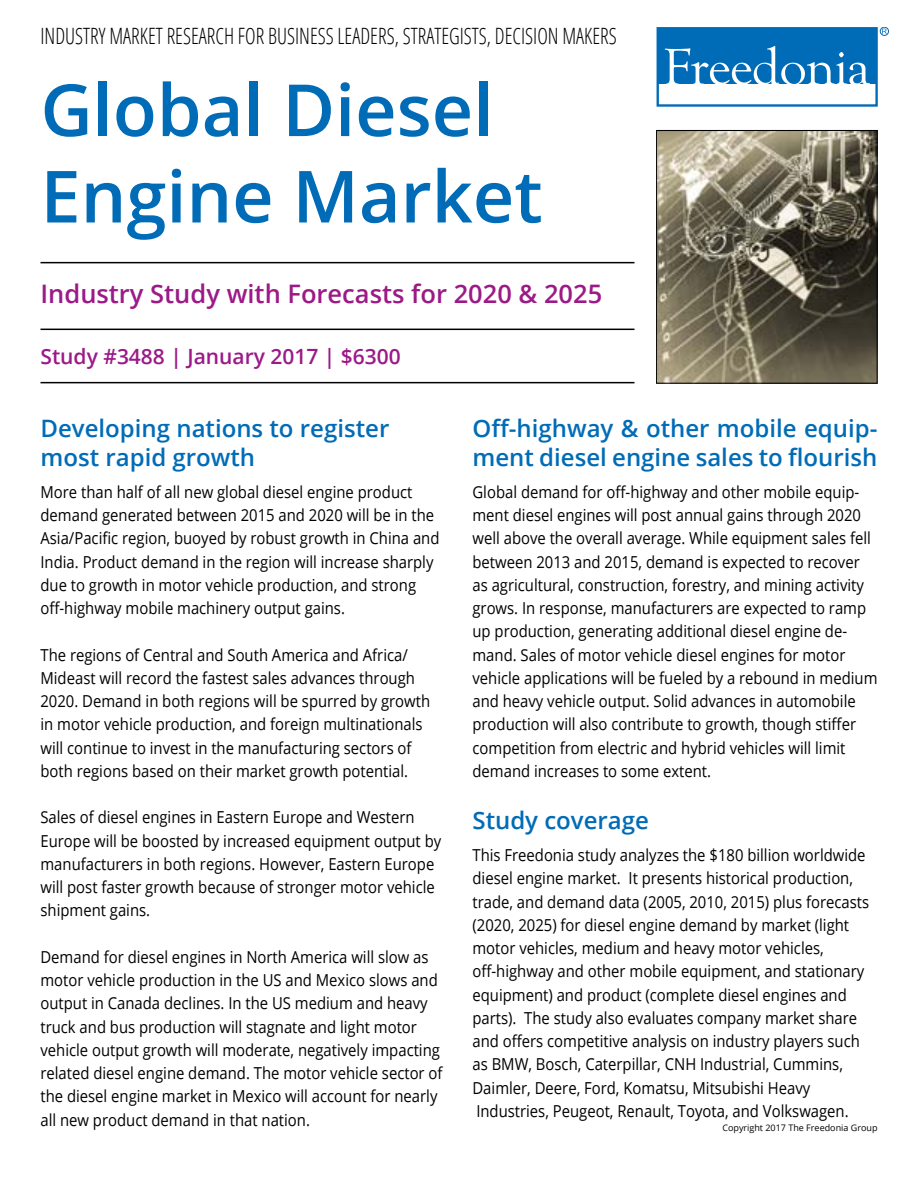
<style>
.page{position:relative;width:918px;height:1188px;background:#fff}
.page>*{position:absolute;margin:0;border:0;box-sizing:border-box;transform-origin:0 0}
.t1{font:600 72px/86.4px "Open Sans";color:#006cb7}
.t2{font:600 25.5px "Open Sans";color:#9c1a87}
.t3{font:600 24px/28.8px "Open Sans";color:#006cb7}
.t4{font:300 condensed 22.5px "Open Sans";color:#000;scale:.9 1}
.t5{font:600 21px "Open Sans";color:#9c1a87}
.t6{font:16.5px/23.2px "Open Sans";color:#000;scale:.9 1}
.t7{font:9px "Open Sans";color:#000}
</style>
<div class="page">
<hr style="left:40px;top:262px;width:594px;height:1px;background:#000">
<hr style="left:40px;top:329px;width:594px;height:1px;background:#000">
<hr style="left:40px;top:382px;width:594px;height:1px;background:#000">
<div style="left:657px;top:27px;width:221px;height:80px;border:2px solid #006cb7"></div>
<div style="left:658px;top:28px;width:218px;height:56px;background:#006cb7"></div>
<svg style="left:665px;top:46px;width:205px;height:38px"></svg>
<div style="left:880px;top:27px;width:9px;height:9px;border:1px solid #006cb7;border-radius:50%"></div>
<svg style="left:882px;top:29px;width:5px;height:5px"></svg>
<img style="left:658px;top:132px;width:217px;height:249px">
<div style="left:656px;top:130px;width:221px;height:253px;border:1px solid #000"></div>
<h3 class="t4" style="left:40px;top:21px;width:642px">INDUSTRY MARKET RESEARCH FOR BUSINESS LEADERS, STRATEGISTS, DECISION MAKERS</h3>
<h1 class="t1" style="left:40px;top:65px;width:504px">Global Diesel<br>Engine Market</h1>
<h2 class="t2" style="left:40px;top:276px;width:563px">Industry Study with Forecasts for 2020 &amp; 2025</h2>
<p class="t5" style="left:40px;top:342px;width:362px">Study #3488 | January 2017 | $6300</p>
<h3 class="t3" style="left:40px;top:413px;width:350px">Developing nations to register most rapid growth</h3>
<p class="t6" style="left:40px;top:480px;width:445px">More than half of all new global diesel engine product demand generated between 2015 and 2020 will be in the Asia/Pacific region, buoyed by robust growth in China and India. Product demand in the region will increase sharply due to growth in motor vehicle production, and strong off-highway mobile machinery output gains.</p>
<p class="t6" style="left:40px;top:643px;width:434px">The regions of Central and South America and Africa/ Mideast will record the fastest sales advances through 2020. Demand in both regions will be spurred by growth in motor vehicle production, and foreign multinationals will continue to invest in the manufacturing sectors of both regions based on their market growth potential.</p>
<p class="t6" style="left:40px;top:805px;width:447px">Sales of diesel engines in Eastern Europe and Western Europe will be boosted by increased equipment output by manufacturers in both regions. However, Eastern Europe will post faster growth because of stronger motor vehicle shipment gains.</p>
<p class="t6" style="left:40px;top:945px;width:448px">Demand for diesel engines in North America will slow as motor vehicle production in the US and Mexico slows and output in Canada declines. In the US medium and heavy truck and bus production will stagnate and light motor vehicle output growth will moderate, negatively impacting related diesel engine demand. The motor vehicle sector of the diesel engine market in Mexico will account for nearly all new product demand in that nation.</p>
<h3 class="t3" style="left:472px;top:413px;width:406px">Off-highway &amp; other mobile equip&shy;ment diesel engine sales to flourish</h3>
<p class="t6" style="left:472px;top:480px;width:452px">Global demand for off-highway and other mobile equip&shy;ment diesel engines will post annual gains through 2020 well above the overall average. While equipment sales fell between 2013 and 2015, demand is expected to recover as agricultural, construction, forestry, and mining activity grows. In response, manufacturers are expected to ramp up production, generating additional diesel engine de&shy;mand. Sales of motor vehicle diesel engines for motor vehicle applications will be fueled by a rebound in medium and heavy vehicle output. Solid advances in automobile production will also contribute to growth, though stiffer competition from electric and hybrid vehicles will limit demand increases to some extent.</p>
<h3 class="t3" style="left:472px;top:805px;width:178px">Study coverage</h3>
<p class="t6" style="left:472px;top:843px;width:442px">This Freedonia study analyzes the $180 billion worldwide diesel engine market. It presents historical production, trade, and demand data (2005, 2010, 2015) plus forecasts (2020, 2025) for diesel engine demand by market (light motor vehicles, medium and heavy motor vehicles, off-highway and other mobile equipment, and stationary equipment) and product (complete diesel engines and parts). The study also evaluates company market share and offers competitive analysis on industry players such as BMW, Bosch, Caterpillar, CNH Industrial, Cummins, Daimler, Deere, Ford, Komatsu, Mitsubishi Heavy Industries, Peugeot, Renault, Toyota, and Volkswagen.</p>
<p class="t7" style="left:722px;top:1121px;width:157px">Copyright 2017 The Freedonia Group</p>
</div>
